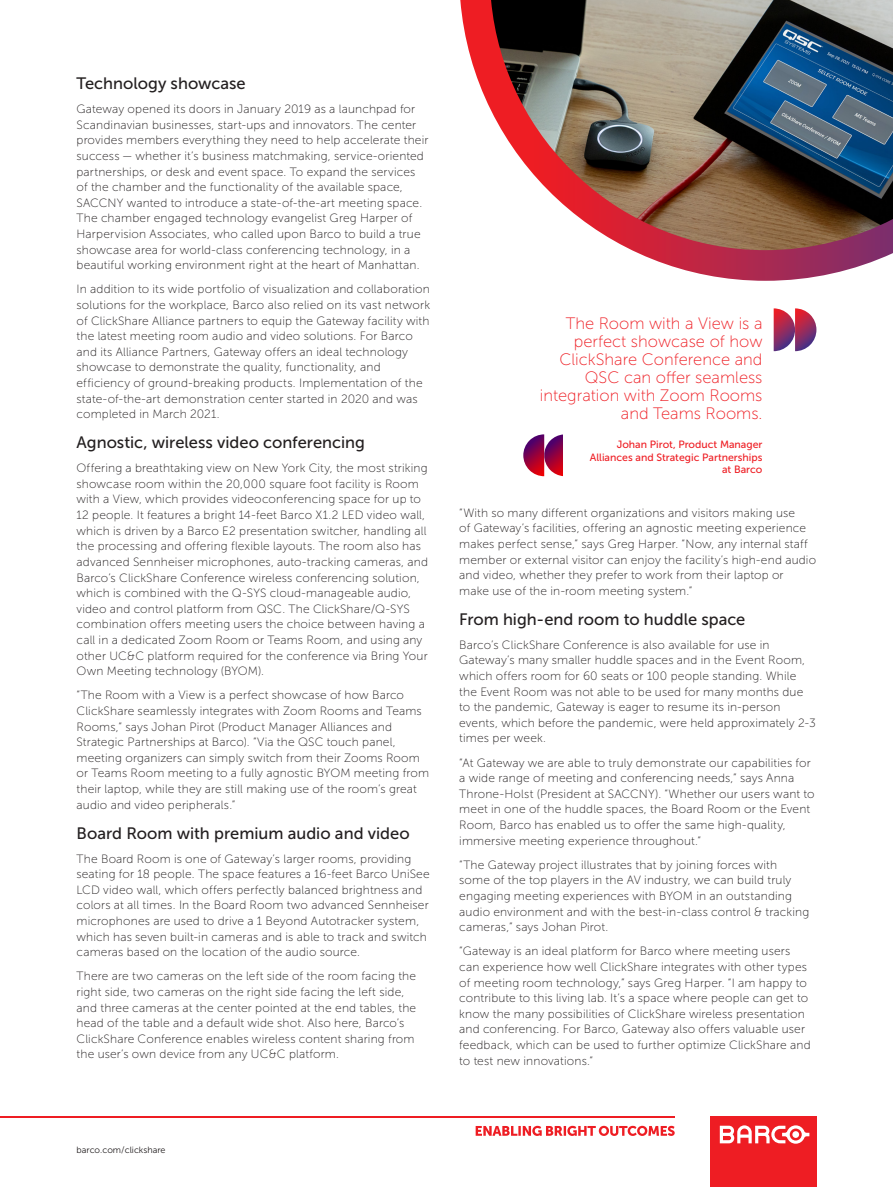
<style>
.page{position:relative;width:893px;height:1187px;background:#fff}
.page>*{position:absolute;margin:0;border:0;box-sizing:border-box;transform-origin:0 0}
.quote__right{font:16.5px/18px "Museo Sans 100";color:#ee1d23;text-align:right}
.body_back{font:16.5px "Museo Sans 500";color:#231f20}
.body_back-2{font:12px/15.6px "Museo Sans 100";letter-spacing:.015em;color:#231f20}
.quote_job__right{font:10.5px/12.6px "Museo Sans 500";color:#ee1d23;text-align:right}
.footnote{font:9px "Museo Sans 300";color:#231f20}
</style>
<div class="page">
<img style="left:460px;top:0;width:433px;height:281px">
<svg style="left:774px;top:308px;width:42px;height:43px"></svg>
<svg style="left:523px;top:434px;width:40px;height:42px"></svg>
<svg style="left:476px;top:1125px;width:199px;height:10px"></svg>
<div style="left:710px;top:1115px;width:106px;height:71px;background:#ee1d23"></div>
<svg style="left:720px;top:1125px;width:89px;height:18px"></svg>
<hr style="left:0;top:1115px;width:675px;height:2px;background:#ee1d23">
<p class="body_back" style="left:77px;top:74px;width:171px">Technology showcase</p>
<p class="body_back-2" style="left:77px;top:101px;width:354px">Gateway opened its doors in January 2019 as a launchpad for Scandinavian businesses, start-ups and innovators. The center provides members everything they need to help accelerate their success — whether it’s business matchmaking, service-oriented partnerships, or desk and event space. To expand the services of the chamber and the functionality of the available space, SACCNY wanted to introduce a state-of-the-art meeting space.<br>The chamber engaged technology evangelist Greg Harper of Harpervision Associates, who called upon Barco to build a true showcase area for world-class conferencing technology, in a beautiful working environment right at the heart of Manhattan.</p>
<p class="body_back-2" style="left:77px;top:281px;width:355px">In addition to its wide portfolio of visualization and collaboration solutions for the workplace, Barco also relied on its vast network of ClickShare Alliance partners to equip the Gateway facility with the latest meeting room audio and video solutions. For Barco and its Alliance Partners, Gateway offers an ideal technology showcase to demonstrate the quality, functionality, and efficiency of ground-breaking products. Implementation of the state-of-the-art demonstration center started in 2020 and was completed in March 2021.</p>
<p class="body_back" style="left:77px;top:433px;width:290px">Agnostic, wireless video conferencing</p>
<p class="body_back-2" style="left:77px;top:460px;width:353px">Offering a breathtaking view on New York City, the most striking showcase room within the 20,000 square foot facility is Room with a View, which provides videoconferencing space for up to 12 people. It features a bright 14-feet Barco X1.2 LED video wall, which is driven by a Barco E2 presentation switcher, handling all the processing and offering flexible layouts. The room also has advanced Sennheiser microphones, auto-tracking cameras, and Barco’s ClickShare Conference wireless conferencing solution, which is combined with the Q-SYS cloud-manageable audio, video and control platform from QSC. The ClickShare/Q-SYS combination offers meeting users the choice between having a call in a dedicated Zoom Room or Teams Room, and using any other UC&amp;C platform required for the conference via Bring Your Own Meeting technology (BYOM).</p>
<p class="body_back-2" style="left:77px;top:687px;width:354px">“The Room with a View is a perfect showcase of how Barco ClickShare seamlessly integrates with Zoom Rooms and Teams Rooms,” says Johan Pirot (Product Manager Alliances and Strategic Partnerships at Barco). “Via the QSC touch panel, meeting organizers can simply switch from their Zooms Room or Teams Room meeting to a fully agnostic BYOM meeting from their laptop, while they are still making use of the room’s great audio and video peripherals.”</p>
<p class="body_back" style="left:77px;top:823px;width:335px">Board Room with premium audio and video</p>
<p class="body_back-2" style="left:77px;top:850px;width:355px">The Board Room is one of Gateway’s larger rooms, providing seating for 18 people. The space features a 16-feet Barco UniSee LCD video wall, which offers perfectly balanced brightness and colors at all times. In the Board Room two advanced Sennheiser microphones are used to drive a 1 Beyond Autotracker system, which has seven built-in cameras and is able to track and switch cameras based on the location of the audio source.</p>
<p class="body_back-2" style="left:77px;top:968px;width:341px">There are two cameras on the left side of the room facing the right side, two cameras on the right side facing the left side, and three cameras at the center pointed at the end tables, the head of the table and a default wide shot. Also here, Barco’s ClickShare Conference enables wireless content sharing from the user’s own device from any UC&amp;C platform.</p>
<p class="quote__right" style="left:540px;top:315px;width:224px">The Room with a View is a perfect showcase of how<br>ClickShare Conference and<br>QSC can offer seamless integration with Zoom Rooms and Teams Rooms.</p>
<p class="quote_job__right" style="left:617px;top:438px;width:147px">Johan Pirot, Product Manager</p>
<p class="quote_job__right" style="left:590px;top:450px;width:174px">Alliances and Strategic Partnerships at Barco</p>
<p class="body_back-2" style="left:459px;top:505px;width:358px">“With so many different organizations and visitors making use<br>of Gateway’s facilities, offering an agnostic meeting experience makes perfect sense,” says Greg Harper. “Now, any internal staff member or external visitor can enjoy the facility’s high-end audio and video, whether they prefer to work from their laptop or make use of the in-room meeting system.”</p>
<p class="body_back" style="left:459px;top:610px;width:288px">From high-end room to huddle space</p>
<p class="body_back-2" style="left:459px;top:637px;width:358px">Barco’s ClickShare Conference is also available for use in Gateway’s many smaller huddle spaces and in the Event Room, which offers room for 60 seats or 100 people standing. While the Event Room was not able to be used for many months due to the pandemic, Gateway is eager to resume its in-person events, which before the pandemic, were held approximately 2-3 times per week.</p>
<p class="body_back-2" style="left:459px;top:754px;width:357px">“At Gateway we are able to truly demonstrate our capabilities for a wide range of meeting and conferencing needs,” says Anna Throne-Holst (President at SACCNY). “Whether our users want to meet in one of the huddle spaces, the Board Room or the Event Room, Barco has enabled us to offer the same high-quality, immersive meeting experience throughout.”</p>
<p class="body_back-2" style="left:459px;top:856px;width:352px">“The Gateway project illustrates that by joining forces with some of the top players in the AV industry, we can build truly engaging meeting experiences with BYOM in an outstanding audio environment and with the best-in-class control &amp; tracking cameras,” says Johan Pirot.</p>
<p class="body_back-2" style="left:459px;top:943px;width:353px">“Gateway is an ideal platform for Barco where meeting users can experience how well ClickShare integrates with other types of meeting room technology,” says Greg Harper. “I am happy to contribute to this living lab. It’s a space where people can get to know the many possibilities of ClickShare wireless presentation and conferencing. For Barco, Gateway also offers valuable user feedback, which can be used to further optimize ClickShare and to test new innovations.”</p>
<p class="footnote" style="left:77px;top:1145px;width:91px">barco.com/clickshare</p>
</div>
